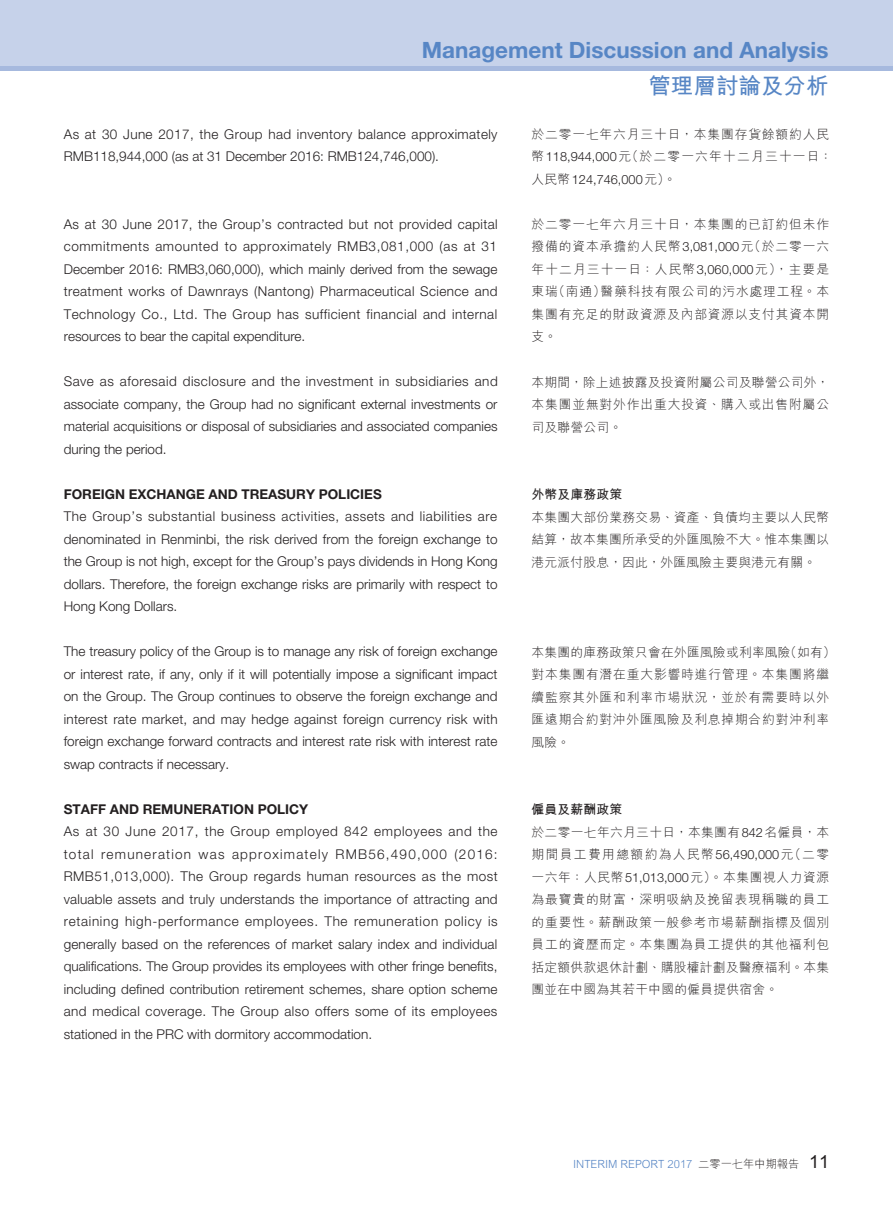
<style>
.page{position:relative;width:893px;height:1212px;background:#fff}
.page>*{position:absolute;margin:0;border:0;box-sizing:border-box;transform-origin:0 0}
.t1{font:700 22.5px "Helvetica Neue LT Std";color:#5786c5}
.t2{font:700 22.5px "M Hei HK";color:#5786c5}
._00_txt_E{font:300 13.5px/22.5px "Helvetica Neue LT Std";color:#231f20;text-align:justify}
._00_txt_E-2{font:300 13.5px/22.5px "Helvetica Neue LT Std";letter-spacing:.03em;color:#231f20}
._02_H2_E{font:700 13.5px "Helvetica Neue LT Std";color:#231f20}
._000_txt_C{font:300 12.75px/22.5px "M Hei HK";letter-spacing:.065em;color:#231f20;text-align:justify}
._002_H2_C{font:700 12.75px "M Hei HK";letter-spacing:.02em;color:#231f20}
.t3{font:300 11.25px "M Hei HK";color:#5786c5}
.s1{font-family:"Helvetica Neue LT Std"}
.s2{color:#231f20}
.s3{font-weight:500;font-size:18px;color:#231f20}
</style>
<div class="page">
<div style="left:0;top:0;width:893px;height:67px;background:#c6d2ea"></div>
<hr style="left:0;top:67px;width:893px;height:4px;background:#a6b9de">
<h1 class="t1" style="left:422px;top:36px;width:408px">Management Discussion and Analysis</h1>
<h1 class="t2" style="left:648px;top:69px;width:181px">管理層討論及分析</h1>
<p class="_000_txt_C" style="left:531px;top:123px;width:302px;text-align:left">於二零一七年六月三十日，本集團存貨餘額約人民幣<span class="s1">118,944,000</span>元（於二零一六年十二月三十一日：人民幣<span class="s1">124,746,000</span>元）。</p>
<p class="_000_txt_C" style="left:531px;top:213px;width:299px">於二零一七年六月三十日，本集團的已訂約但未作撥備的資本承擔約人民幣<span class="s1">3,081,000</span>元（於二零一六年十二月三十一日：人民幣<span class="s1">3,060,000</span>元），主要是東瑞（南通）醫藥科技有限公司的污水處理工程。本集團有充足的財政資源及內部資源以支付其資本開支。</p>
<p class="_000_txt_C" style="left:531px;top:370px;width:299px">本期間，除上述披露及投資附屬公司及聯營公司外，本集團並無對外作出重大投資、購入或出售附屬公司及聯營公司。</p>
<p class="_00_txt_E-2" style="left:64px;top:122px;width:435px">As at 30 June 2017, the Group had inventory balance approximately<br>RMB118,944,000 (as at 31 December 2016: RMB124,746,000).</p>
<p class="_00_txt_E" style="left:64px;top:212px;width:435px">As at 30 June 2017, the Group’s contracted but not provided capital commitments amounted to approximately RMB3,081,000 (as at 31<br>December 2016: RMB3,060,000), which mainly derived from the sewage treatment works of Dawnrays (Nantong) Pharmaceutical Science and Technology Co., Ltd. The Group has sufficient financial and internal resources to bear the capital expenditure.</p>
<p class="_00_txt_E" style="left:64px;top:370px;width:435px">Save as aforesaid disclosure and the investment in subsidiaries and associate company, the Group had no significant external investments or material acquisitions or disposal of subsidiaries and associated companies during the period.</p>
<p class="_02_H2_E" style="left:64px;top:486px;width:320px">FOREIGN EXCHANGE AND TREASURY POLICIES</p>
<p class="_00_txt_E" style="left:64px;top:505px;width:435px">The Group’s substantial business activities, assets and liabilities are denominated in Renminbi, the risk derived from the foreign exchange to the Group is not high, except for the Group’s pays dividends in Hong Kong dollars. Therefore, the foreign exchange risks are primarily with respect to Hong Kong Dollars.</p>
<p class="_00_txt_E" style="left:64px;top:640px;width:435px">The treasury policy of the Group is to manage any risk of foreign exchange or interest rate, if any, only if it will potentially impose a significant impact on the Group. The Group continues to observe the foreign exchange and interest rate market, and may hedge against foreign currency risk with foreign exchange forward contracts and interest rate risk with interest rate swap contracts if necessary.</p>
<p class="_02_H2_E" style="left:64px;top:801px;width:246px">STAFF AND REMUNERATION POLICY</p>
<p class="_00_txt_E" style="left:64px;top:820px;width:435px">As at 30 June 2017, the Group employed 842 employees and the total remuneration was approximately RMB56,490,000 (2016:<br>RMB51,013,000). The Group regards human resources as the most valuable assets and truly understands the importance of attracting and retaining high-performance employees. The remuneration policy is generally based on the references of market salary index and individual qualifications. The Group provides its employees with other fringe benefits, including defined contribution retirement schemes, share option scheme and medical coverage. The Group also offers some of its employees stationed in the PRC with dormitory accommodation.</p>
<p class="_002_H2_C" style="left:531px;top:485px;width:92px">外幣及庫務政策</p>
<p class="_000_txt_C" style="left:531px;top:505px;width:299px">本集團大部份業務交易、資產、負債均主要以人民幣結算，故本集團所承受的外匯風險不大。惟本集團以港元派付股息，因此，外匯風險主要與港元有關。</p>
<p class="_000_txt_C" style="left:531px;top:640px;width:305px;text-align:left">本集團的庫務政策只會在外匯風險或利率風險（如有）對本集團有潛在重大影響時進行管理。本集團將繼續監察其外匯和利率市場狀況，並於有需要時以外匯遠期合約對沖外匯風險及利息掉期合約對沖利率風險。</p>
<p class="_002_H2_C" style="left:531px;top:800px;width:92px">僱員及薪酬政策</p>
<p class="_000_txt_C" style="left:531px;top:820px;width:299px">於二零一七年六月三十日，本集團有<span class="s1">842</span>名僱員，本期間員工費用總額約為人民幣<span class="s1">56,490,000</span>元（二零一六年：人民幣<span class="s1">51,013,000</span>元）。本集團視人力資源為最寶貴的財富，深明吸納及挽留表現稱職的員工的重要性。薪酬政策一般參考市場薪酬指標及個別員工的資歷而定。本集團為員工提供的其他褔利包括定額供款退休計劃、購股權計劃及醫療福利。本集團並在中國為其若干中國的僱員提供宿舍。</p>
<p class="t3" style="left:573px;top:1158px;width:258px">INTERIM REPORT 2017 <span class="s2">二零一七年中期報告</span> <span class="s3">11</span></p>
</div>
